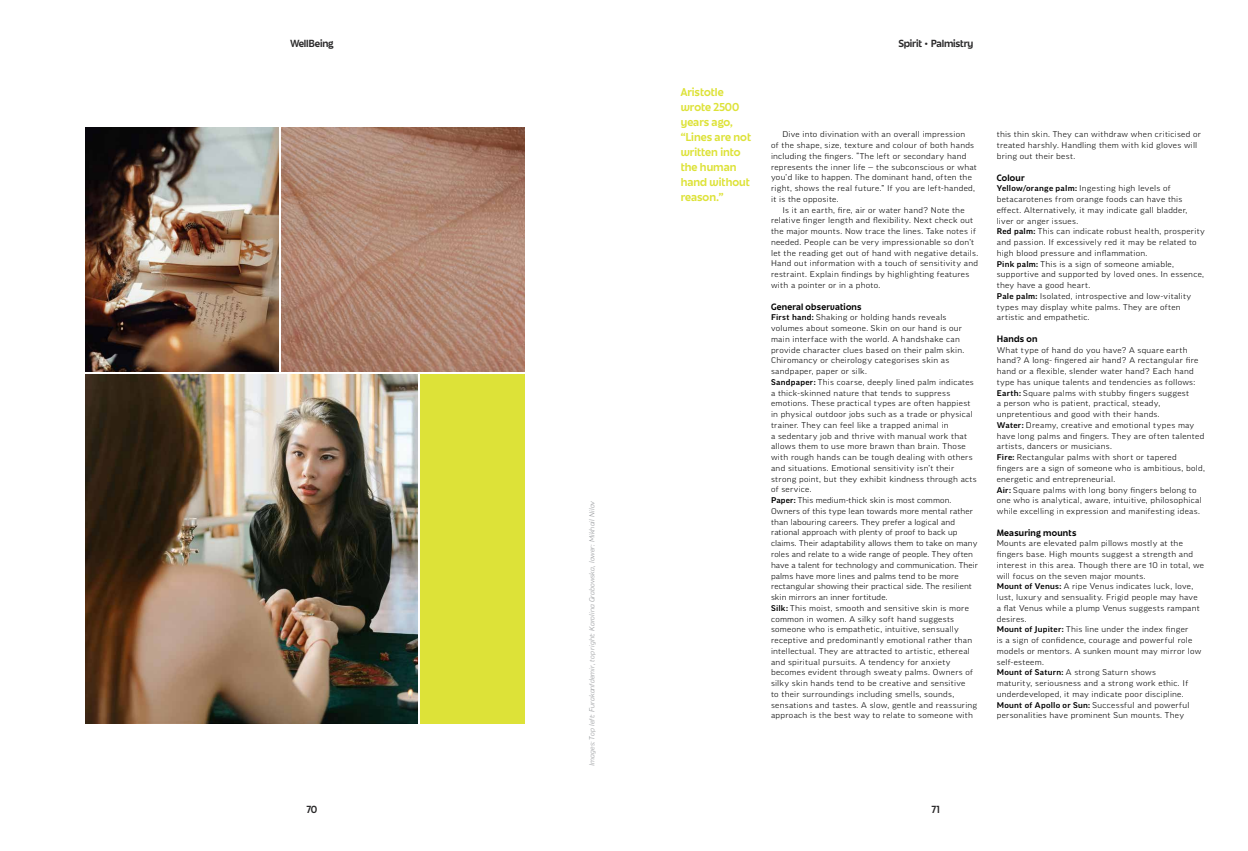
<style>
.page{position:relative;width:1248px;height:851px;background:#fff}
.page>*{position:absolute;margin:0;border:0;box-sizing:border-box;transform-origin:0 0}
.t1{font:10px/15px "June Expt Variable Active";color:#dde238}
.t2{font:9px "June Expt Variable Active";letter-spacing:-.02em;color:#292829}
.t3{font:300 expanded 8px/10.8px "Good Pro";letter-spacing:.035em;color:#000}
.t4{font:8px "June Expt Variable Active";letter-spacing:.03em;color:#000}
.t5{font:italic 300 expanded 7px "Good Pro";color:#939598}
.s1{font-weight:500}
</style>
<div class="page">
<img style="left:85px;top:128px;width:193px;height:243px">
<img style="left:281px;top:128px;width:243px;height:243px">
<div style="left:420px;top:374px;width:104px;height:349px;background:#dde238"></div>
<img style="left:85px;top:374px;width:332px;height:349px">
<p class="t2" style="left:290px;top:38px;width:44px">WellBeing</p>
<p class="t2" style="left:307px;top:803px;width:12px">70</p>
<p class="t5" style="left:588px;top:765px;width:266px;rotate:-90deg">Images: Top left: Furakanfdemir, top right: Karolina Grabowska, lower: Mikhail Nilov</p>
<p class="t1" style="left:680px;top:84px;width:72px">Aristotle wrote 2500 years ago, “Lines are not written into the human hand without reason.”</p>
<p class="t2" style="left:898px;top:38px;width:77px">Spirit • Palmistry</p>
<p class="t3" style="left:782px;top:129px;width:184px">Dive into divination with an overall impression</p>
<p class="t3" style="left:771px;top:140px;width:205px">of the shape, size, texture and colour of both hands</p>
<p class="t3" style="left:771px;top:150px;width:197px">including the fingers. “The left or secondary hand</p>
<p class="t3" style="left:771px;top:161px;width:207px">represents the inner life — the subconscious or what</p>
<p class="t3" style="left:771px;top:172px;width:202px">you’d like to happen. The dominant hand, often the</p>
<p class="t3" style="left:771px;top:183px;width:206px">right, shows the real future.” If you are left-handed,</p>
<p class="t3" style="left:771px;top:193px;width:69px">it is the opposite.</p>
<p class="t3" style="left:782px;top:204px;width:184px">Is it an earth, fire, air or water hand? Note the</p>
<p class="t3" style="left:771px;top:215px;width:204px">relative finger length and flexibility. Next check out</p>
<p class="t3" style="left:771px;top:226px;width:206px">the major mounts. Now trace the lines. Take notes if</p>
<p class="t3" style="left:771px;top:236px;width:205px">needed. People can be very impressionable so don’t</p>
<p class="t3" style="left:771px;top:247px;width:209px">let the reading get out of hand with negative details.</p>
<p class="t3" style="left:771px;top:258px;width:209px">Hand out information with a touch of sensitivity and</p>
<p class="t3" style="left:771px;top:269px;width:200px">restraint. Explain findings by highlighting features</p>
<p class="t3" style="left:771px;top:279px;width:111px">with a pointer or in a photo.</p>
<p class="t4" style="left:771px;top:301px;width:92px">General observations</p>
<p class="t3" style="left:771px;top:312px;width:208px"><span class="s1">First hand:</span> Shaking or holding hands reveals volumes about someone. Skin on our hand is our main interface with the world. A handshake can provide character clues based on their palm skin.<br>Chiromancy or cheirology categorises skin as sandpaper, paper or silk.<br><span class="s1">Sandpaper:</span> This coarse, deeply lined palm indicates a thick-skinned nature that tends to suppress emotions. These practical types are often happiest in physical outdoor jobs such as a trade or physical trainer. They can feel like a trapped animal in<br>a sedentary job and thrive with manual work that allows them to use more brawn than brain. Those with rough hands can be tough dealing with others and situations. Emotional sensitivity isn’t their strong point, but they exhibit kindness through acts of service.<br><span class="s1">Paper:</span> This medium-thick skin is most common.<br>Owners of this type lean towards more mental rather than labouring careers. They prefer a logical and rational approach with plenty of proof to back up claims. Their adaptability allows them to take on many roles and relate to a wide range of people. They often have a talent for technology and communication. Their palms have more lines and palms tend to be more rectangular showing their practical side. The resilient skin mirrors an inner fortitude.<br><span class="s1">Silk:</span> This moist, smooth and sensitive skin is more common in women. A silky soft hand suggests someone who is empathetic, intuitive, sensually receptive and predominantly emotional rather than intellectual. They are attracted to artistic, ethereal and spiritual pursuits. A tendency for anxiety becomes evident through sweaty palms. Owners of silky skin hands tend to be creative and sensitive<br>to their surroundings including smells, sounds, sensations and tastes. A slow, gentle and reassuring approach is the best way to relate to someone with</p>
<p class="t3" style="left:996px;top:129px;width:206px">this thin skin. They can withdraw when criticised or treated harshly. Handling them with kid gloves will bring out their best.</p>
<p class="t4" style="left:996px;top:172px;width:29px">Colour</p>
<p class="t3" style="left:996px;top:183px;width:210px"><span class="s1">Yellow/orange palm:</span> Ingesting high levels of betacarotenes from orange foods can have this effect. Alternatively, it may indicate gall bladder, liver or anger issues.<br><span class="s1">Red palm:</span> This can indicate robust health, prosperity and passion. If excessively red it may be related to high blood pressure and inflammation.<br><span class="s1">Pink palm:</span> This is a sign of someone amiable, supportive and supported by loved ones. In essence, they have a good heart.<br><span class="s1">Pale palm:</span> Isolated, introspective and low-vitality types may display white palms. They are often artistic and empathetic.</p>
<p class="t4" style="left:996px;top:333px;width:42px">Hands on</p>
<p class="t3" style="left:996px;top:344px;width:210px">What type of hand do you have? A square earth hand? A long- fingered air hand? A rectangular fire hand or a flexible, slender water hand? Each hand type has unique talents and tendencies as follows:<br><span class="s1">Earth:</span> Square palms with stubby fingers suggest<br>a person who is patient, practical, steady, unpretentious and good with their hands.<br><span class="s1">Water:</span> Dreamy, creative and emotional types may have long palms and fingers. They are often talented artists, dancers or musicians.<br><span class="s1">Fire:</span> Rectangular palms with short or tapered fingers are a sign of someone who is ambitious, bold, energetic and entrepreneurial.<br><span class="s1">Air:</span> Square palms with long bony fingers belong to one who is analytical, aware, intuitive, philosophical while excelling in expression and manifesting ideas.</p>
<p class="t4" style="left:996px;top:527px;width:81px">Measuring mounts</p>
<p class="t3" style="left:996px;top:538px;width:209px">Mounts are elevated palm pillows mostly at the fingers base. High mounts suggest a strength and interest in this area. Though there are 10 in total, we will focus on the seven major mounts.<br><span class="s1">Mount of Venus:</span> A ripe Venus indicates luck, love, lust, luxury and sensuality. Frigid people may have<br>a flat Venus while a plump Venus suggests rampant desires.<br><span class="s1">Mount of Jupiter:</span> This line under the index finger<br>is a sign of confidence, courage and powerful role models or mentors. A sunken mount may mirror low self-esteem.<br><span class="s1">Mount of Saturn:</span> A strong Saturn shows<br>maturity, seriousness and a strong work ethic. If underdeveloped, it may indicate poor discipline.<br><span class="s1">Mount of Apollo or Sun:</span> Successful and powerful personalities have prominent Sun mounts. They</p>
<p class="t2" style="left:931px;top:803px;width:10px">71</p>
</div>
